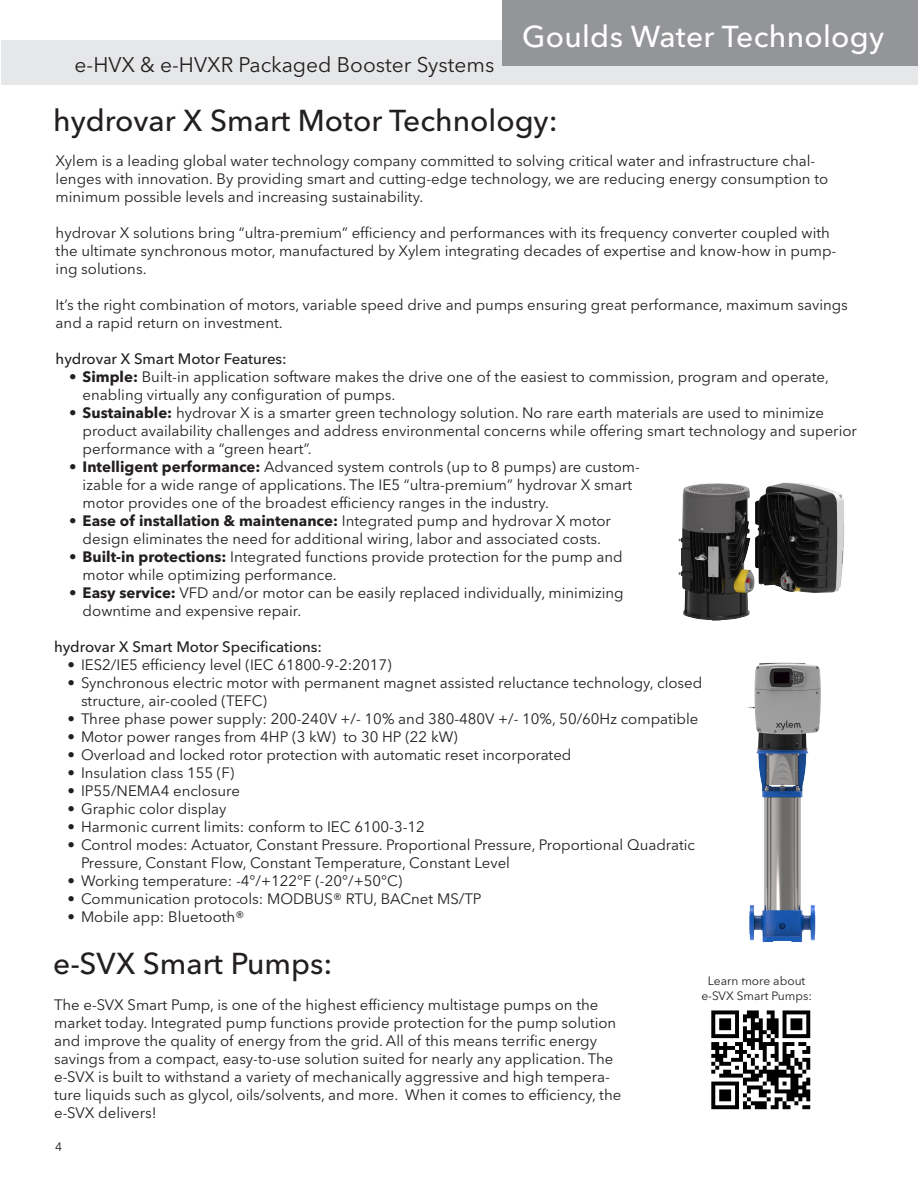
<style>
.page{position:relative;width:918px;height:1188px;background:#fff}
.page>*{position:absolute;margin:0;border:0;box-sizing:border-box;transform-origin:0 0}
.t1{font:500 30px "Avenir Next LT Pro";color:#231f20}
.t2{font:500 30px "Avenir Next LT Pro";letter-spacing:.01em;color:#fff}
.t3{font:21px "Avenir Next LT Pro";color:#231f20}
.t4{font:15px/18px "Avenir Next LT Pro";color:#231f20}
.t5{font:500 15px "Avenir Next LT Pro";color:#231f20}
.t6{font:12px "Avenir Next LT Pro";color:#231f20}
.s1{font-weight:700}
</style>
<div class="page">
<div style="left:1px;top:41px;width:917px;height:44px;background:#e6e7e9"></div>
<div style="left:502px;top:0;width:416px;height:66px;background:#939598"></div>
<img style="left:678px;top:482px;width:166px;height:138px">
<img style="left:748px;top:662px;width:73px;height:280px">
<img style="left:711px;top:1010px;width:100px;height:100px">
<h2 class="t3" style="left:75px;top:52px;width:421px">e-HVX &amp; e-HVXR Packaged Booster Systems</h2>
<h1 class="t2" style="left:522px;top:18px;width:363px">Goulds Water Technology</h1>
<p class="t1" style="left:53px;top:102px;width:506px">hydrovar X Smart Motor Technology:</p>
<p class="t4" style="left:56px;top:152px;width:774px">Xylem is a leading global water technology company committed to solving critical water and infrastructure chal&shy;lenges with innovation. By providing smart and cutting-edge technology, we are reducing energy consumption to minimum possible levels and increasing sustainability.</p>
<p class="t4" style="left:56px;top:224px;width:782px">hydrovar X solutions bring “ultra-premium” efficiency and performances with its frequency converter coupled with the ultimate synchronous motor, manufactured by Xylem integrating decades of expertise and know-how in pump&shy;ing solutions.</p>
<p class="t4" style="left:56px;top:296px;width:794px">It’s the right combination of motors, variable speed drive and pumps ensuring great performance, maximum savings and a rapid return on investment.</p>
<p class="t5" style="left:56px;top:350px;width:233px">hydrovar X Smart Motor Features:</p>
<p class="t4" style="left:83px;top:368px;width:748px;text-indent:-14px"><span class="s1">• Simple:</span> Built-in application software makes the drive one of the easiest to commission, program and operate, enabling virtually any configuration of pumps.</p>
<p class="t4" style="left:83px;top:404px;width:776px;text-indent:-14px"><span class="s1">• Sustainable:</span> hydrovar X is a smarter green technology solution. No rare earth materials are used to minimize product availability challenges and address environmental concerns while offering smart technology and superior performance with a “green heart”.</p>
<p class="t4" style="left:83px;top:458px;width:559px;text-indent:-14px"><span class="s1">• Intelligent performance:</span> Advanced system controls (up to 8 pumps) are custom&shy;izable for a wide range of applications. The IE5 “ultra-premium” hydrovar X smart motor provides one of the broadest efficiency ranges in the industry.</p>
<p class="t4" style="left:69px;top:512px;width:543px;text-align:center"><span class="s1">• Ease of installation &amp; maintenance:</span> Integrated pump and hydrovar X motor design eliminates the need for additional wiring, labor and associated costs.</p>
<p class="t4" style="left:83px;top:548px;width:542px;text-indent:-14px"><span class="s1">• Built-in protections:</span> Integrated functions provide protection for the pump and motor while optimizing performance.</p>
<p class="t4" style="left:83px;top:584px;width:542px;text-indent:-14px"><span class="s1">• Easy service:</span> VFD and/or motor can be easily replaced individually, minimizing downtime and expensive repair.</p>
<p class="t5" style="left:54px;top:637px;width:270px">hydrovar X Smart Motor Specifications:</p>
<p class="t4" style="left:68px;top:655px;width:326px">• IES2/IE5 efficiency level (IEC 61800-9-2:2017)</p>
<p class="t4" style="left:81px;top:673px;width:623px;text-indent:-14px">• Synchronous electric motor with permanent magnet assisted reluctance technology, closed structure, air-cooled (TEFC)</p>
<p class="t4" style="left:68px;top:709px;width:633px">• Three phase power supply: 200-240V +/- 10% and 380-480V +/- 10%, 50/60Hz compatible</p>
<p class="t4" style="left:68px;top:727px;width:392px">• Motor power ranges from 4HP (3 kW) to 30 HP (22 kW)</p>
<p class="t4" style="left:68px;top:745px;width:506px">• Overload and locked rotor protection with automatic reset incorporated</p>
<p class="t4" style="left:68px;top:763px;width:168px">• Insulation class 155 (F)</p>
<p class="t4" style="left:68px;top:781px;width:174px">• IP55/NEMA4 enclosure</p>
<p class="t4" style="left:68px;top:799px;width:161px">• Graphic color display</p>
<p class="t4" style="left:68px;top:817px;width:359px">• Harmonic current limits: conform to IEC 6100-3-12</p>
<p class="t4" style="left:81px;top:835px;width:616px;text-indent:-14px">• Control modes: Actuator, Constant Pressure. Proportional Pressure, Proportional Quadratic<br>Pressure, Constant Flow, Constant Temperature, Constant Level</p>
<p class="t4" style="left:68px;top:871px;width:336px">• Working temperature: -4°/+122°F (-20°/+50°C)</p>
<p class="t4" style="left:68px;top:889px;width:416px">• Communication protocols: MODBUS® RTU, BACnet MS/TP</p>
<p class="t4" style="left:68px;top:907px;width:178px">• Mobile app: Bluetooth®</p>
<p class="t1" style="left:53px;top:945px;width:281px">e-SVX Smart Pumps:</p>
<p class="t4" style="left:54px;top:996px;width:569px">The e-SVX Smart Pump, is one of the highest efficiency multistage pumps on the market today. Integrated pump functions provide protection for the pump solution and improve the quality of energy from the grid. All of this means terrific energy savings from a compact, easy-to-use solution suited for nearly any application. The e-SVX is built to withstand a variety of mechanically aggressive and high tempera&shy;ture liquids such as glycol, oils/solvents, and more. When it comes to efficiency, the e-SVX delivers!</p>
<p class="t6" style="left:55px;top:1140px;width:8px">4</p>
<p class="t6" style="left:708px;top:974px;width:99px">Learn more about</p>
<p class="t6" style="left:701px;top:988px;width:112px">e-SVX Smart Pumps:</p>
</div>
